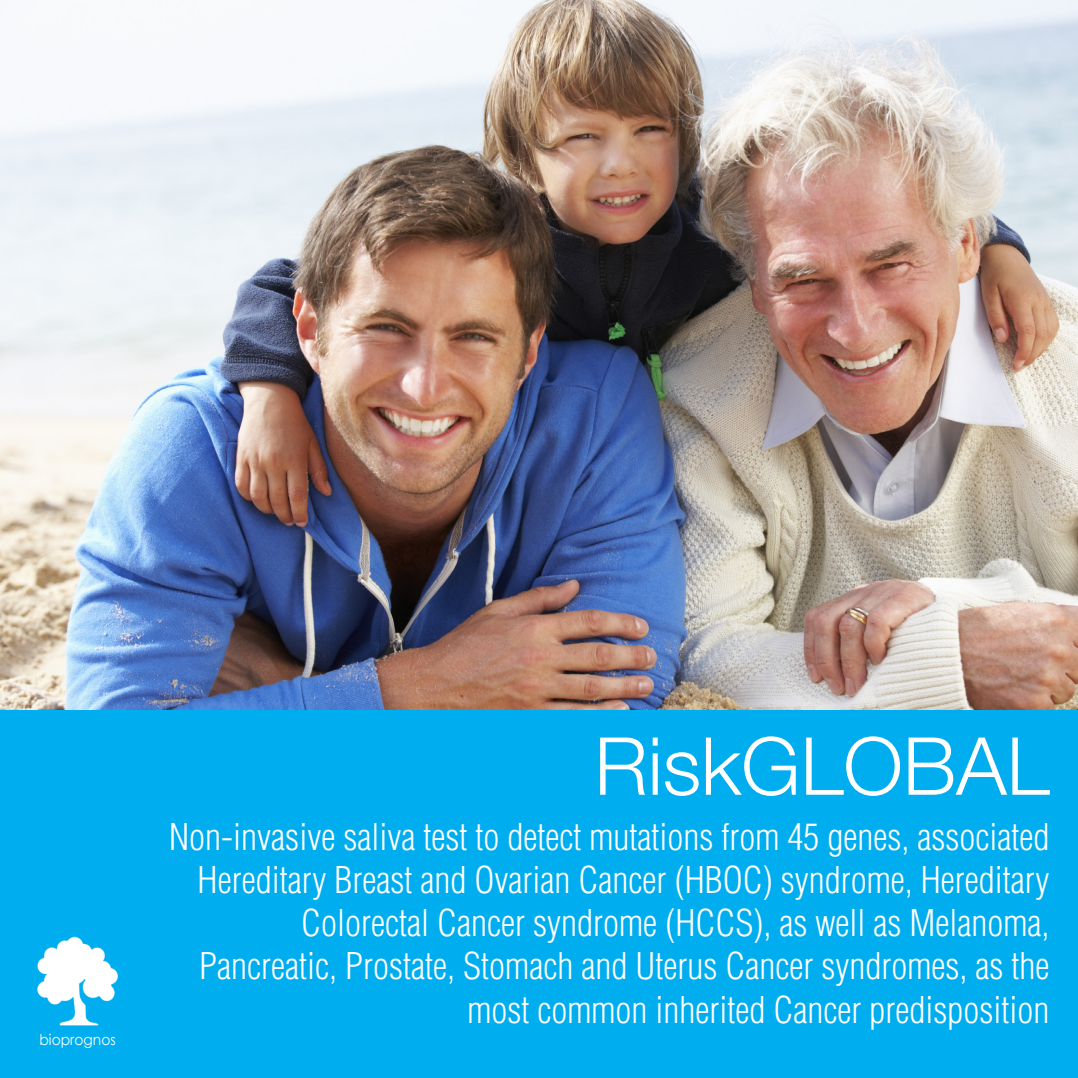
<style>
.page{position:relative;width:1078px;height:1078px;background:#fff}
.page>*{position:absolute;margin:0;border:0;box-sizing:border-box;transform-origin:0 0}
.t1{font:300 80px "Helvetica Neue LT Std";color:#fff}
.t2{font:300 condensed 36px/43.2px "Helvetica";color:#fff;text-align:right}
.t3{font:15px "Century Gothic";color:#fff;scale:.92 1}
</style>
<div class="page">
<div style="left:0;top:709px;width:1077px;height:368px;background:#00aeef"></div>
<img style="left:0;top:0;width:1077px;height:709px">
<img style="left:37px;top:936px;width:81px;height:90px">
<p class="t3" style="left:39px;top:1028px;width:84px">bioprognos</p>
<p class="t1" style="left:594px;top:717px;width:456px">RiskGLOBAL</p>
<p class="t2" style="left:169px;top:814px;width:881px">Non-invasive saliva test to detect mutations from 45 genes, associated Hereditary Breast and Ovarian Cancer (HBOC) syndrome, Hereditary Colorectal Cancer syndrome (HCCS), as well as Melanoma, Pancreatic, Prostate, Stomach and Uterus Cancer syndromes, as the most common inherited Cancer predisposition</p>
</div>
